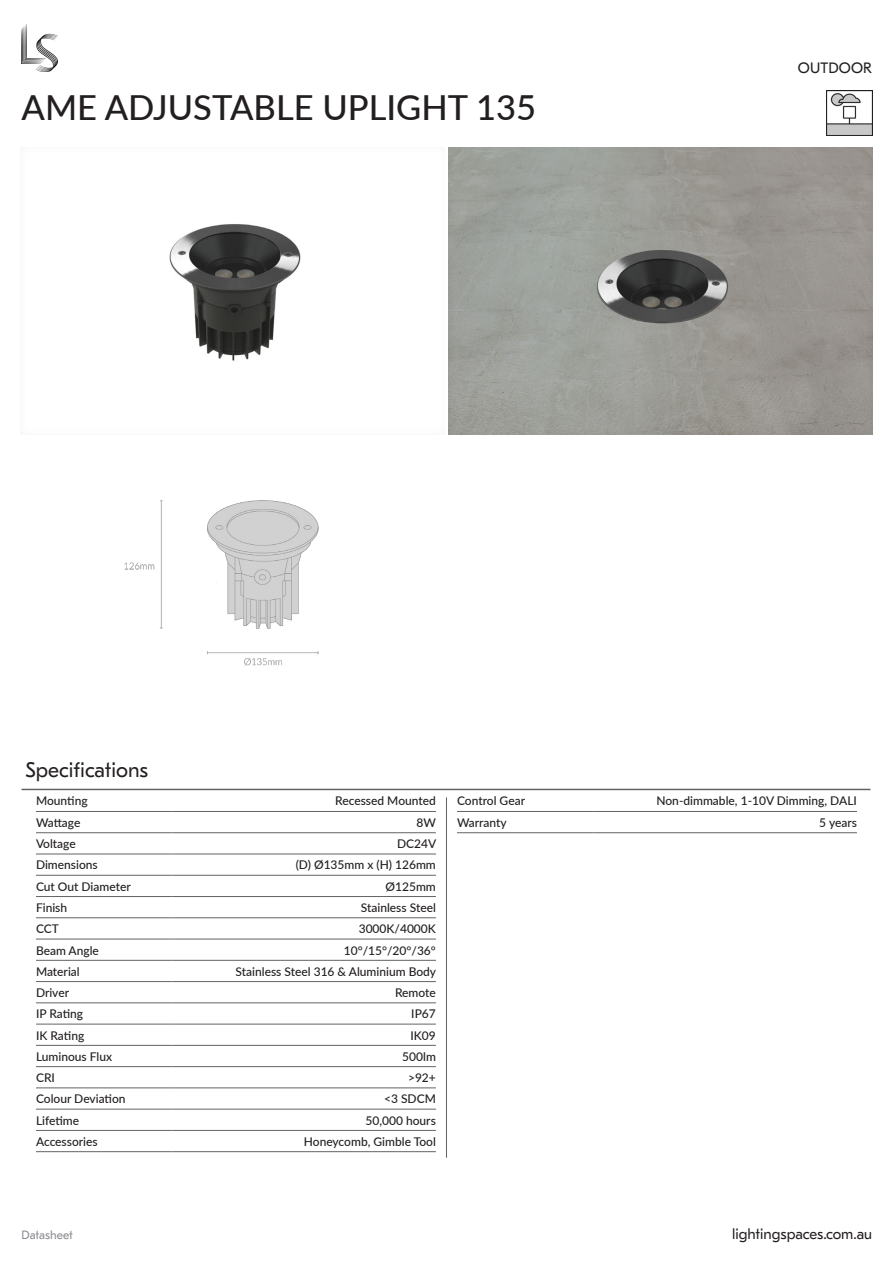
<style>
.page{position:relative;width:893px;height:1263px;background:#fff}
.page>*{position:absolute;margin:0;border:0;box-sizing:border-box;transform-origin:0 0}
.CODE_TABLE_top{font:500 34.5px "Lato";color:#231f20}
.CODE_TABLE_top-2{font:21px "GT Eesti Pro Text";color:#231f20}
.t1{font:15px "GT Eesti Pro Text";color:#231f20}
.CODE_TABLE_top-3{font:500 12px "Lato";color:#231f20}
.table_content_ondark{font:500 12px "Lato";color:#231f20}
.t2{font:12px "GT Eesti Pro Text";color:#8a8b8f}
</style>
<div class="page">
<img style="left:826px;top:90px;width:46px;height:46px">
<img style="left:22px;top:24px;width:35px;height:48px">
<hr style="left:22px;top:789px;width:848px;height:1px;background:#636366">
<hr style="left:446px;top:797px;width:1px;height:361px;background:#636366">
<div style="left:446px;top:147px;width:427px;height:289px;background:#231f20;opacity:.05"></div>
<div style="left:18px;top:147px;width:428px;height:289px;background:#231f20;opacity:.05"></div>
<img style="left:124px;top:500px;width:195px;height:166px">
<hr style="left:36px;top:854px;width:137px;height:1px;background:#636366">
<hr style="left:173px;top:854px;width:263px;height:1px;background:#636366">
<hr style="left:36px;top:875px;width:137px;height:1px;background:#636366">
<hr style="left:173px;top:875px;width:263px;height:1px;background:#636366">
<hr style="left:36px;top:896px;width:137px;height:1px;background:#636366">
<hr style="left:173px;top:896px;width:263px;height:1px;background:#636366">
<hr style="left:36px;top:917px;width:137px;height:1px;background:#636366">
<hr style="left:173px;top:917px;width:263px;height:1px;background:#636366">
<hr style="left:36px;top:939px;width:137px;height:1px;background:#636366">
<hr style="left:173px;top:939px;width:263px;height:1px;background:#636366">
<hr style="left:36px;top:960px;width:137px;height:1px;background:#636366">
<hr style="left:173px;top:960px;width:263px;height:1px;background:#636366">
<hr style="left:36px;top:981px;width:137px;height:1px;background:#636366">
<hr style="left:173px;top:981px;width:263px;height:1px;background:#636366">
<hr style="left:36px;top:1002px;width:137px;height:1px;background:#636366">
<hr style="left:173px;top:1002px;width:263px;height:1px;background:#636366">
<hr style="left:36px;top:811px;width:137px;height:1px;background:#636366">
<hr style="left:173px;top:811px;width:263px;height:1px;background:#636366">
<hr style="left:36px;top:832px;width:137px;height:1px;background:#636366">
<hr style="left:173px;top:832px;width:263px;height:1px;background:#636366">
<hr style="left:36px;top:1024px;width:137px;height:1px;background:#636366">
<hr style="left:173px;top:1024px;width:263px;height:1px;background:#636366">
<hr style="left:36px;top:1045px;width:137px;height:1px;background:#636366">
<hr style="left:173px;top:1045px;width:263px;height:1px;background:#636366">
<hr style="left:36px;top:1066px;width:137px;height:1px;background:#636366">
<hr style="left:173px;top:1066px;width:263px;height:1px;background:#636366">
<hr style="left:36px;top:1087px;width:137px;height:1px;background:#636366">
<hr style="left:173px;top:1087px;width:263px;height:1px;background:#636366">
<hr style="left:36px;top:1109px;width:137px;height:1px;background:#636366">
<hr style="left:173px;top:1109px;width:263px;height:1px;background:#636366">
<hr style="left:36px;top:1130px;width:137px;height:1px;background:#636366">
<hr style="left:173px;top:1130px;width:263px;height:1px;background:#636366">
<hr style="left:36px;top:1151px;width:137px;height:1px;background:#636366">
<hr style="left:173px;top:1151px;width:263px;height:1px;background:#636366">
<hr style="left:457px;top:811px;width:137px;height:1px;background:#636366">
<hr style="left:594px;top:811px;width:263px;height:1px;background:#636366">
<hr style="left:457px;top:832px;width:137px;height:1px;background:#636366">
<hr style="left:594px;top:832px;width:263px;height:1px;background:#636366">
<p class="CODE_TABLE_top" style="left:22px;top:82px;width:516px">AME ADJUSTABLE UPLIGHT 135</p>
<p class="t1" style="left:798px;top:59px;width:76px">OUTDOOR</p>
<p class="CODE_TABLE_top-2" style="left:25px;top:758px;width:124px">Specifications</p>
<p class="CODE_TABLE_top-3" style="left:36px;top:792px;width:53px">Mounting</p>
<p class="CODE_TABLE_top-3" style="left:335px;top:792px;width:102px">Recessed Mounted</p>
<p class="CODE_TABLE_top-3" style="left:36px;top:814px;width:46px">Wattage</p>
<p class="CODE_TABLE_top-3" style="left:417px;top:814px;width:21px">8W</p>
<p class="CODE_TABLE_top-3" style="left:36px;top:835px;width:41px">Voltage</p>
<p class="table_content_ondark" style="left:397px;top:835px;width:41px">DC24V</p>
<p class="CODE_TABLE_top-3" style="left:36px;top:856px;width:63px">Dimensions</p>
<p class="CODE_TABLE_top-3" style="left:296px;top:856px;width:142px">(D) Ø135mm x (H) 126mm</p>
<p class="CODE_TABLE_top-3" style="left:36px;top:878px;width:96px">Cut Out Diameter</p>
<p class="CODE_TABLE_top-3" style="left:386px;top:878px;width:52px">Ø125mm</p>
<p class="CODE_TABLE_top-3" style="left:36px;top:899px;width:33px">Finish</p>
<p class="CODE_TABLE_top-3" style="left:361px;top:899px;width:77px">Stainless Steel</p>
<p class="CODE_TABLE_top-3" style="left:36px;top:920px;width:24px">CCT</p>
<p class="CODE_TABLE_top-3" style="left:359px;top:920px;width:79px">3000K/4000K</p>
<p class="CODE_TABLE_top-3" style="left:36px;top:941px;width:64px">Beam Angle</p>
<p class="table_content_ondark" style="left:344px;top:941px;width:93px">10°/15°/20°/36°</p>
<p class="CODE_TABLE_top-3" style="left:36px;top:963px;width:45px">Material</p>
<p class="table_content_ondark" style="left:236px;top:963px;width:202px">Stainless Steel 316 &amp; Aluminium Body</p>
<p class="CODE_TABLE_top-3" style="left:36px;top:984px;width:35px">Driver</p>
<p class="table_content_ondark" style="left:395px;top:984px;width:42px">Remote</p>
<p class="CODE_TABLE_top-3" style="left:36px;top:1005px;width:49px">IP Rating</p>
<p class="CODE_TABLE_top-3" style="left:411px;top:1005px;width:26px">IP67</p>
<p class="CODE_TABLE_top-3" style="left:36px;top:1026px;width:50px">IK Rating</p>
<p class="CODE_TABLE_top-3" style="left:411px;top:1026px;width:27px">IK09</p>
<p class="CODE_TABLE_top-3" style="left:36px;top:1048px;width:78px">Luminous Flux</p>
<p class="table_content_ondark" style="left:402px;top:1048px;width:35px">500lm</p>
<p class="CODE_TABLE_top-3" style="left:36px;top:1069px;width:20px">CRI</p>
<p class="table_content_ondark" style="left:408px;top:1069px;width:29px">&gt;92+</p>
<p class="CODE_TABLE_top-3" style="left:36px;top:1090px;width:91px">Colour Deviation</p>
<p class="table_content_ondark" style="left:384px;top:1090px;width:53px">&lt;3 SDCM</p>
<p class="CODE_TABLE_top-3" style="left:36px;top:1111px;width:45px">Lifetime</p>
<p class="table_content_ondark" style="left:365px;top:1111px;width:72px">50,000 hours</p>
<p class="CODE_TABLE_top-3" style="left:36px;top:1133px;width:63px">Accessories</p>
<p class="table_content_ondark" style="left:304px;top:1133px;width:134px">Honeycomb, Gimble Tool</p>
<p class="CODE_TABLE_top-3" style="left:457px;top:792px;width:69px">Control Gear</p>
<p class="table_content_ondark" style="left:656px;top:792px;width:202px">Non-dimmable, 1-10V Dimming, DALI</p>
<p class="CODE_TABLE_top-3" style="left:457px;top:814px;width:51px">Warranty</p>
<p class="table_content_ondark" style="left:819px;top:814px;width:39px">5 years</p>
<p class="t2" style="left:22px;top:1228px;width:53px">Datasheet</p>
<p class="t1" style="left:732px;top:1225px;width:141px">lightingspaces.com.au</p>
</div>
